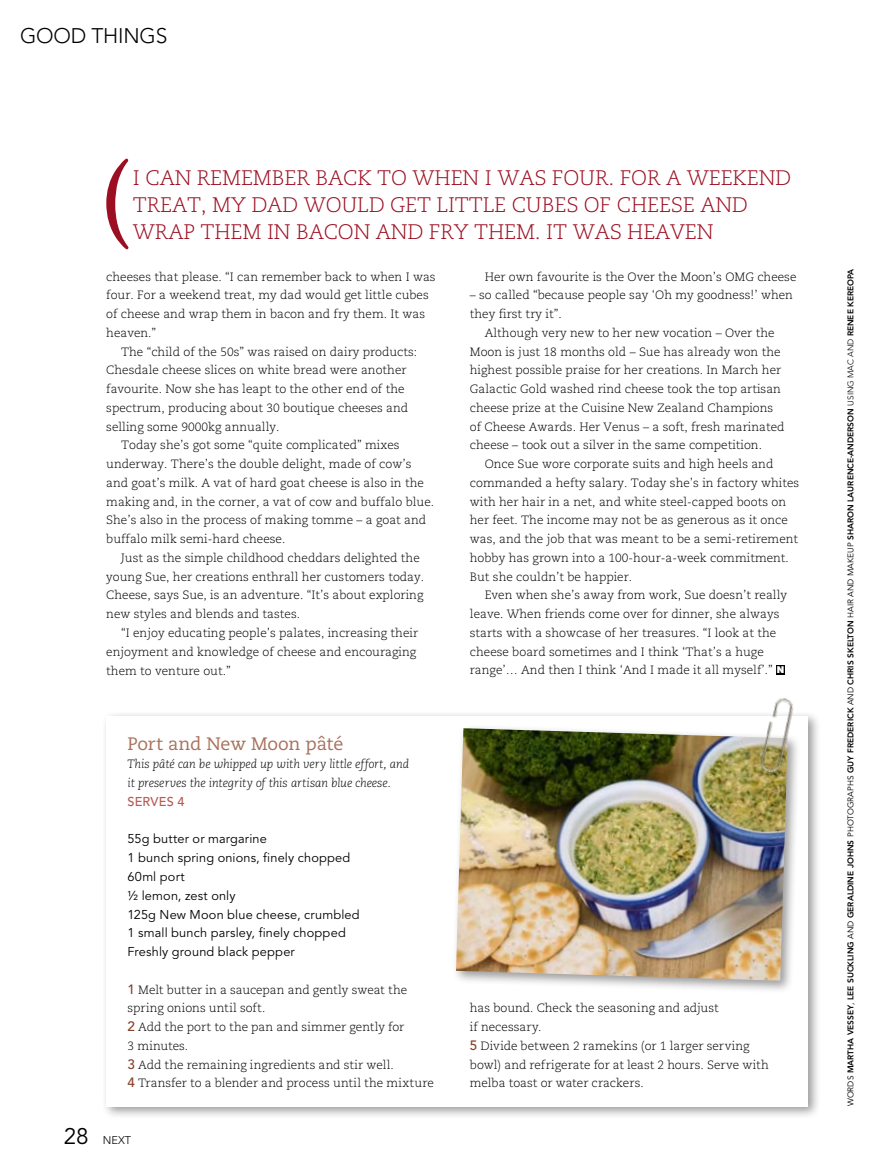
<style>
.page{position:relative;width:893px;height:1170px;background:#fff}
.page>*{position:absolute;margin:0;border:0;box-sizing:border-box;transform-origin:0 0}
.t1{font:300 21px "Caecilia";letter-spacing:-.01em;color:#9c0f22}
.t2{font:300 21px "Avenir";letter-spacing:-.01em;color:#000}
.t3{font:18px "Caecilia";letter-spacing:-.015em;color:#a8715b}
.t4{font:12.75px/18.8px "Avenir";letter-spacing:.015em;color:#000}
.t5{font:500 12.75px "Avenir";letter-spacing:.015em;color:#b85952}
.t6{font:300 12px/18.8px "Caecilia";color:#000}
.t7{font:italic 300 12px/18.8px "Caecilia";letter-spacing:-.01em;color:#000}
.t8{font:300 11.1px "Avenir";color:#000}
.t9{font:800 8.25px "Avenir";color:#000}
.s1{font-family:"Avenir";font-weight:500;font-size:13.5px;color:#854029}
.s2{font-weight:400;font-size:22.5px}
.s3{font-family:"Futura";font-weight:800;font-size:9px;color:#fff}
.s4{font-weight:400}
.s5{font-weight:300}
</style>
<div class="page">
<div style="left:101px;top:710px;width:726px;height:428px;background:#000;opacity:.4"></div>
<div style="left:106px;top:715px;width:702px;height:391px;background:#fff"></div>
<div style="left:451px;top:723px;width:356px;height:277px;background:#000;opacity:.4"></div>
<img style="left:456px;top:728px;width:332px;height:252px">
<img style="left:752px;top:698px;width:49px;height:82px">
<div style="left:776px;top:665px;width:9px;height:9px;background:#000"></div>
<svg style="left:106px;top:159px;width:22px;height:90px"></svg>
<h1 class="t2" style="left:20px;top:23px;width:149px">GOOD THINGS</h1>
<h1 class="t1" style="left:133px;top:166px;width:29px">i can</h1>
<h1 class="t1" style="left:197px;top:166px;width:134px">remember back</h1>
<h1 class="t1" style="left:377px;top:166px;width:137px">to when I was</h1>
<h1 class="t1" style="left:552px;top:166px;width:241px">four. For a weekend</h1>
<h1 class="t1" style="left:133px;top:193px;width:316px">treat , my dad would get littl</h1>
<h1 class="t1" style="left:494px;top:193px;width:32px">e cub</h1>
<h1 class="t1" style="left:554px;top:193px;width:195px">es of cheese and</h1>
<h1 class="t1" style="left:133px;top:220px;width:17px">wrap</h1>
<h1 class="t1" style="left:201px;top:220px;width:110px">themin bac</h1>
<h1 class="t1" style="left:338px;top:220px;width:252px">onand fry them. it was</h1>
<h1 class="t1" style="left:627px;top:220px;width:85px">heaven</h1>
<p class="t6" style="left:106px;top:267px;width:331px">cheeses that please. “I can remember back to when I was</p>
<p class="t6" style="left:106px;top:286px;width:324px">four. For a weekend treat, my dad would get little cubes</p>
<p class="t6" style="left:106px;top:305px;width:320px">of cheese and wrap them in bacon and fry them. It was</p>
<p class="t6" style="left:106px;top:323px;width:52px">heaven.”</p>
<p class="t6" style="left:121px;top:342px;width:298px">The “child of the 50s” was raised on dairy products:</p>
<p class="t6" style="left:106px;top:361px;width:302px">Chesdale cheese slices on white bread were another</p>
<p class="t6" style="left:106px;top:380px;width:300px">favourite. Now she has leapt to the other end of the</p>
<p class="t6" style="left:106px;top:398px;width:303px">spectrum, producing about 30 boutique cheeses and</p>
<p class="t6" style="left:106px;top:417px;width:175px">selling some 9000kg annually.</p>
<p class="t6" style="left:121px;top:436px;width:280px">Today she’s got some “quite complicated” mixes</p>
<p class="t6" style="left:106px;top:455px;width:307px">underway. There’s the double delight, made of cow’s</p>
<p class="t6" style="left:106px;top:473px;width:319px">and goat’s milk. A vat of hard goat cheese is also in the</p>
<p class="t6" style="left:106px;top:492px;width:329px">making and, in the corner, a vat of cow and buffalo blue.</p>
<p class="t6" style="left:106px;top:511px;width:321px">She’s also in the process of making tomme – a goat and</p>
<p class="t6" style="left:106px;top:530px;width:181px">buffalo milk semi-hard cheese.</p>
<p class="t6" style="left:121px;top:548px;width:300px">Just as the simple childhood cheddars delighted the</p>
<p class="t6" style="left:106px;top:567px;width:319px">young Sue, her creations enthrall her customers today.</p>
<p class="t6" style="left:106px;top:586px;width:319px">Cheese, says Sue, is an adventure. “It’s about exploring</p>
<p class="t6" style="left:106px;top:605px;width:195px">new styles and blends and tastes.</p>
<p class="t6" style="left:121px;top:623px;width:298px">“I enjoy educating people’s palates, increasing their</p>
<p class="t6" style="left:106px;top:642px;width:311px">enjoyment and knowledge of cheese and encouraging</p>
<p class="t6" style="left:106px;top:661px;width:126px">them to venture out.”</p>
<h2 class="t3" style="left:128px;top:733px;width:217px">Port and New Moon pâté</h2>
<p class="t7" style="left:128px;top:755px;width:283px">This pâté can be whipped up with very little effort, and it preserves the integrity of this artisan blue cheese.</p>
<p class="t5" style="left:128px;top:794px;width:59px">SERVES 4</p>
<p class="t4" style="left:128px;top:830px;width:234px">55g butter or margarine<br>1 bunch spring onions, finely chopped<br>60ml port<br>½ lemon, zest only<br>125g New Moon blue cheese, crumbled<br>1 small bunch parsley, finely chopped<br>Freshly ground black pepper</p>
<p class="t6" style="left:128px;top:980px;width:308px"><span class="s1">1</span> Melt butter in a saucepan and gently sweat the spring onions until soft.<br><span class="s1">2</span> Add the port to the pan and simmer gently for<br>3 minutes.<br><span class="s1">3</span> Add the remaining ingredients and stir well.<br><span class="s1">4</span> Transfer to a blender and process until the mixture</p>
<p class="t8" style="left:64px;top:1133px;width:69px"><span class="s2">28</span> NEXT</p>
<p class="t6" style="left:485px;top:267px;width:313px">Her own favourite is the Over the Moon’s OMG cheese</p>
<p class="t6" style="left:470px;top:286px;width:325px">– so called “because people say ‘Oh my goodness!’ when</p>
<p class="t6" style="left:470px;top:305px;width:93px">they first try it”.</p>
<p class="t6" style="left:485px;top:323px;width:291px">Although very new to her new vocation – Over the</p>
<p class="t6" style="left:470px;top:342px;width:312px">Moon is just 18 months old – Sue has already won the</p>
<p class="t6" style="left:470px;top:361px;width:313px">highest possible praise for her creations. In March her</p>
<p class="t6" style="left:470px;top:380px;width:313px">Galactic Gold washed rind cheese took the top artisan</p>
<p class="t6" style="left:470px;top:398px;width:305px">cheese prize at the Cuisine New Zealand Champions</p>
<p class="t6" style="left:470px;top:417px;width:316px">of Cheese Awards. Her Venus – a soft, fresh marinated</p>
<p class="t6" style="left:470px;top:436px;width:294px">cheese – took out a silver in the same competition.</p>
<p class="t6" style="left:485px;top:455px;width:290px">Once Sue wore corporate suits and high heels and</p>
<p class="t6" style="left:470px;top:473px;width:331px">commanded a hefty salary. Today she’s in factory whites</p>
<p class="t6" style="left:470px;top:492px;width:318px">with her hair in a net, and white steel-capped boots on</p>
<p class="t6" style="left:470px;top:511px;width:319px">her feet. The income may not be as generous as it once</p>
<p class="t6" style="left:470px;top:530px;width:330px">was, and the job that was meant to be a semi-retirement</p>
<p class="t6" style="left:470px;top:548px;width:321px">hobby has grown into a 100-hour-a-week commitment.</p>
<p class="t6" style="left:470px;top:567px;width:164px">But she couldn’t be happier.</p>
<p class="t6" style="left:485px;top:586px;width:304px">Even when she’s away from work, Sue doesn’t really</p>
<p class="t6" style="left:470px;top:605px;width:311px">leave. When friends come over for dinner, she always</p>
<p class="t6" style="left:470px;top:623px;width:308px">starts with a showcase of her treasures. “I look at the</p>
<p class="t6" style="left:470px;top:642px;width:295px">cheese board sometimes and I think ‘That’s a huge</p>
<p class="t6" style="left:470px;top:661px;width:316px">range’… And then I think ‘And I made it all myself’.” <span class="s3">N</span></p>
<p class="t6" style="left:470px;top:999px;width:301px">has bound. Check the seasoning and adjust<br>if necessary.<br><span class="s1">5</span> Divide between 2 ramekins (or 1 larger serving bowl) and refrigerate for at least 2 hours. Serve with melba toast or water crackers.</p>
<p class="t9" style="left:846px;top:1106px;width:839px;rotate:-90deg"><span class="s4">words</span> Martha Vessey<span class="s4">,</span> Lee Suckling <span class="s4">and</span> geraldine johns <span class="s4">photographs</span> guy frederick <span class="s4">and</span> chris skelton <span class="s4">hair and makeup</span> sharon laurence-anderson <span class="s5">USIN G MAC AN D</span> renee kereopa</p>
</div>
